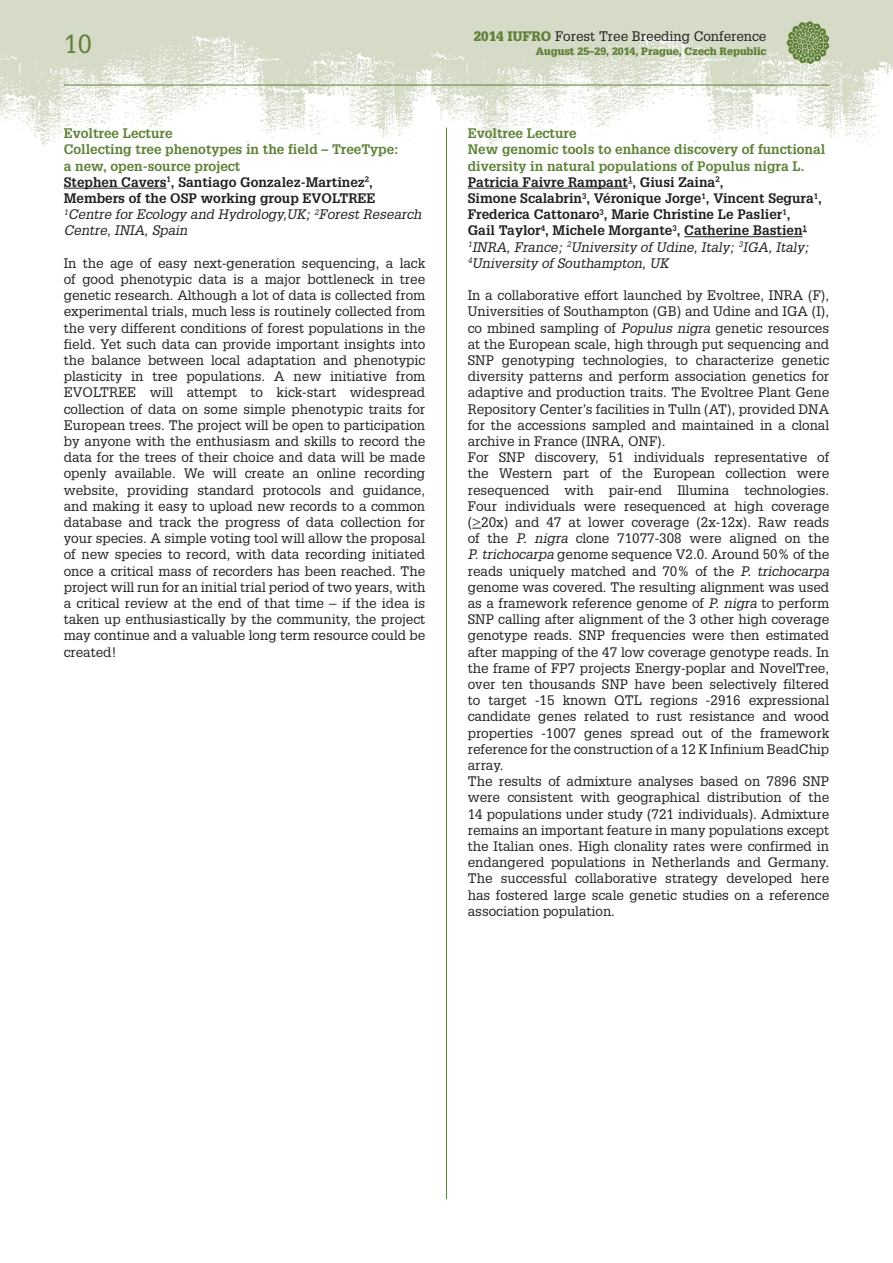
<style>
.page{position:relative;width:893px;height:1263px;background:#fff}
.page>*{position:absolute;margin:0;border:0;box-sizing:border-box;transform-origin:0 0}
.t1{font:25.5px "Glypha CE";color:#5f8137}
.t2{font:13.5px/16.2px "Glypha CE";color:#231f20;text-align:justify}
.t3{font:700 13.5px/16.2px "Glypha CE";color:#231f20}
.t4{font:700 13.5px/16.2px "Glypha CE";color:#5f8137}
.t5{font:900 10.5px "Glypha CE";color:#5f8137}
.s1{color:#231f20}
.s2{font-weight:400;font-style:italic;color:#231f20}
.s3{font-weight:900;color:#5f8137}
.s4{color:#5f8137}
.s5{font-weight:400;font-style:italic}
.s6{font-style:italic}
</style>
<div class="page">
<div style="left:0;top:0;width:893px;height:147px;background:#d6dbc8"></div>
<img style="left:0;top:36px;width:893px;height:111px">
<svg style="left:787px;top:21px;width:42px;height:43px"></svg>
<hr style="left:64px;top:85px;width:765px;height:1px;background:#5f8137">
<hr style="left:446px;top:128px;width:1px;height:1071px;background:#5f8137">
<hr style="left:64px;top:188px;width:103px;height:1px;background:#231f20">
<hr style="left:468px;top:188px;width:160px;height:1px;background:#231f20">
<hr style="left:684px;top:236px;width:118px;height:1px;background:#231f20">
<h1 class="t1" style="left:64px;top:34px;width:30px">10</h1>
<p class="t4" style="left:64px;top:127px;width:359px">Evoltree Lecture<br>Collecting tree phenotypes in the field – TreeType:<br>a new, open-source project<br><span class="s1">Stephen Cavers</span><sup>1</sup><span class="s1">, Santiago Gonzalez-Martinez</span><sup>2</sup><span class="s1">, Members of the OSP working group EVOLTREE </span><sup>1</sup><span class="s2">Centre for Ecology and Hydrology,UK;</span> <sup>2</sup><span class="s2">Forest Research Centre, INIA, Spain</span></p>
<p class="t2" style="left:64px;top:256px;width:363px">In the age of easy next-generation sequencing, a lack of good phenotypic data is a major bottleneck in tree genetic research. Although a lot of data is collected from experimental trials, much less is routinely collected from the very different conditions of forest populations in the field. Yet such data can provide important insights into the balance between local adaptation and phenotypic plasticity in tree populations. A new initiative from EVOLTREE will attempt to kick-start widespread collection of data on some simple phenotypic traits for European trees. The project will be open to participation by anyone with the enthusiasm and skills to record the data for the trees of their choice and data will be made openly available. We will create an online recording website, providing standard protocols and guidance, and making it easy to upload new records to a common database and track the progress of data collection for your species. A simple voting tool will allow the proposal of new species to record, with data recording initiated once a critical mass of recorders has been reached. The project will run for an initial trial period of two years, with a critical review at the end of that time – if the idea is taken up enthusiastically by the community, the project may continue and a valuable long term resource could be created!</p>
<p class="t2" style="left:474px;top:29px;width:294px"><span class="s3">2014 IUFRO</span> Forest Tree Breeding Conference</p>
<p class="t5" style="left:536px;top:46px;width:232px">August 25–29, 2014, Prague, Czech Republic</p>
<p class="t3" style="left:468px;top:127px;width:359px"><span class="s4">Evoltree Lecture<br>New genomic tools to enhance discovery of functional diversity in natural populations of Populus nigra L.<br></span>Patricia Faivre Rampant<sup>1</sup>, Giusi Zaina<sup>2</sup>,<br>Simone Scalabrin<sup>3</sup>, Véronique Jorge<sup>1</sup>, Vincent Segura<sup>1</sup>, Frederica Cattonaro<sup>3</sup>, Marie Christine Le Paslier<sup>1</sup>,<br>Gail Taylor<sup>4</sup>, Michele Morgante<sup>3</sup>, Catherine Bastien<sup>1<br></sup><sup>1</sup><span class="s5">INRA, France;</span> <sup>2</sup><span class="s5">University of Udine, Italy;</span> <sup>3</sup><span class="s5">IGA, Italy; </span><sup>4</sup><span class="s5">University of Southampton, UK</span></p>
<p class="t2" style="left:468px;top:288px;width:363px;text-align:left">In a collaborative effort launched by Evoltree, INRA (F), Universities of Southampton (GB) and Udine and IGA (I), co mbined sampling of <span class="s6">Populus nigra</span> genetic resources at the European scale, high through put sequencing and SNP genotyping technologies, to characterize genetic diversity patterns and perform association genetics for adaptive and production traits. The Evoltree Plant Gene Repository Center’s facilities in Tulln (AT), provided DNA for the accessions sampled and maintained in a clonal archive in France (INRA, ONF).<br>For SNP discovery, 51 individuals representative of the Western part of the European collection were resequenced with pair-end Illumina technologies.<br>Four individuals were resequenced at high coverage (&gt;20x) and 47 at lower coverage (2x-12x). Raw reads of the <span class="s6">P. nigra</span> clone 71077-308 were aligned on the <span class="s6">P. trichocarpa</span> genome sequence V2.0. Around 50% of the reads uniquely matched and 70% of the <span class="s6">P. trichocarpa </span>genome was covered. The resulting alignment was used as a framework reference genome of <span class="s6">P. nigra</span> to perform SNP calling after alignment of the 3 other high coverage genotype reads. SNP frequencies were then estimated after mapping of the 47 low coverage genotype reads. In the frame of FP7 projects Energy-poplar and NovelTree, over ten thousands SNP have been selectively filtered to target -15 known QTL regions -2916 expressional candidate genes related to rust resistance and wood properties -1007 genes spread out of the framework reference for the construction of a 12 K Infinium BeadChip array.<br>The results of admixture analyses based on 7896 SNP were consistent with geographical distribution of the 14 populations under study (721 individuals). Admixture remains an important feature in many populations except the Italian ones. High clonality rates were confirmed in endangered populations in Netherlands and Germany.<br>The successful collaborative strategy developed here has fostered large scale genetic studies on a reference association population.</p>
</div>
